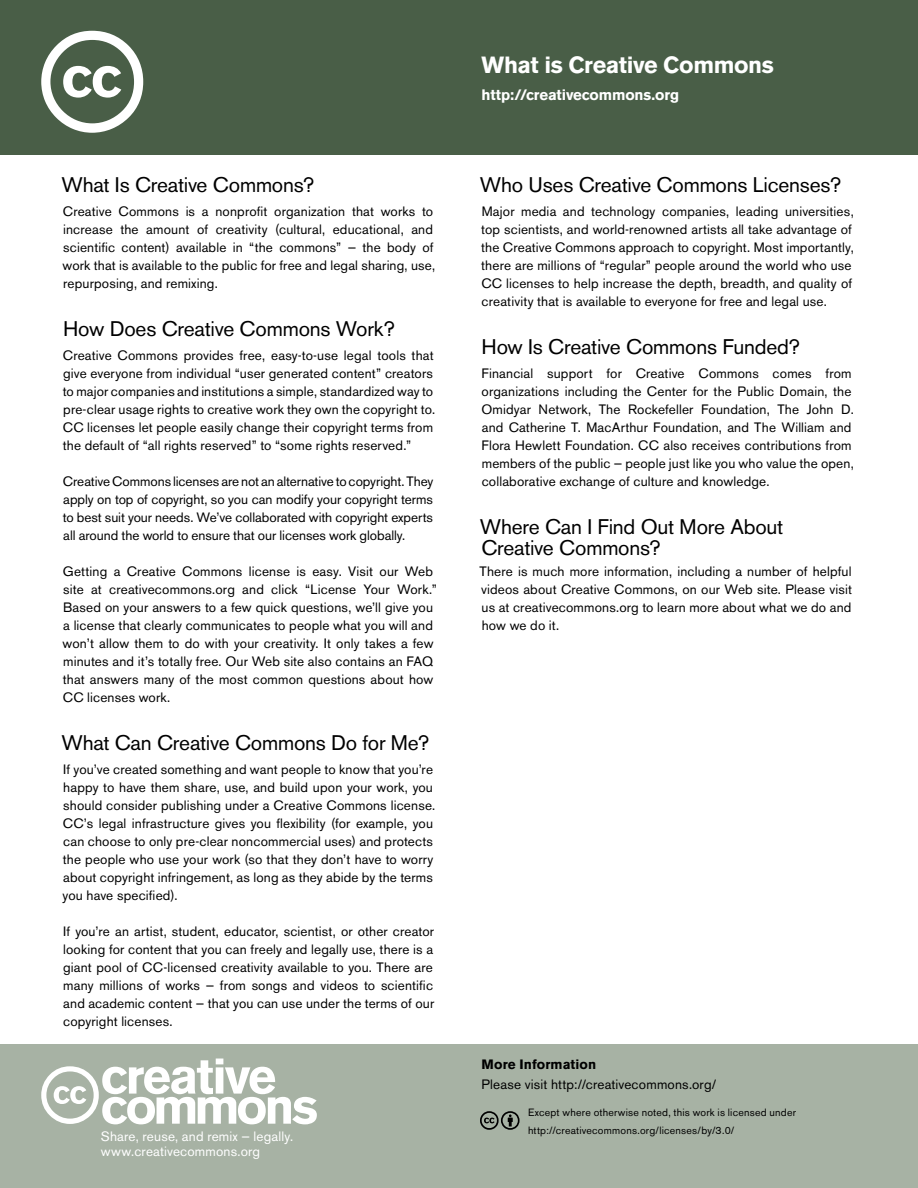
<style>
.page{position:relative;width:918px;height:1188px;background:#fff}
.page>*{position:absolute;margin:0;border:0;box-sizing:border-box;transform-origin:0 0}
.t1{font:700 23.25px "Akzidenz Grotesk BE";letter-spacing:-.02em;color:#fff}
.t2{font:21px/21px "Akzidenz Grotesk BE";letter-spacing:-.01em;color:#000}
.t3{font:700 15px "Akzidenz Grotesk BE";letter-spacing:-.01em;color:#fff}
.t4{font:13.5px/18px "Akzidenz Grotesk BE";letter-spacing:.01em;color:#000}
.t5{font:13.5px/14.2px "Akzidenz Grotesk BE";letter-spacing:.01em;color:#fff}
.t6{font:700 13.5px "Akzidenz Grotesk BE";letter-spacing:.01em;color:#000}
.t7{font:10.5px/18px "Akzidenz Grotesk BE";letter-spacing:.02em;color:#000}
</style>
<div class="page">
<div style="left:0;top:1044px;width:918px;height:144px;background:#a7b2a4"></div>
<svg style="left:41px;top:1059px;width:276px;height:65px"></svg>
<div style="left:0;top:1px;width:918px;height:154px;background:#495e47"></div>
<svg style="left:41px;top:31px;width:102px;height:102px"></svg>
<svg style="left:480px;top:1111px;width:40px;height:19px"></svg>
<h2 class="t2" style="left:61px;top:174px;width:255px">What Is Creative Commons?</h2>
<p class="t4" style="left:63px;top:202px;width:374px">Creative Commons is a nonprofit organization that works to increase the amount of creativity (cultural, educational, and scientific content) available in “the commons” — the body of work that is available to the public for free and legal sharing, use, repurposing, and remixing.</p>
<h2 class="t2" style="left:63px;top:318px;width:333px">How Does Creative Commons Work?</h2>
<p class="t4" style="left:63px;top:346px;width:374px">Creative Commons provides free, easy-to-use legal tools that give everyone from individual “user generated content” creators to major companies and institutions a simple, standardized way to pre-clear usage rights to creative work they own the copyright to.<br>CC licenses let people easily change their copyright terms from the default of “all rights reserved” to “some rights reserved.”</p>
<p class="t4" style="left:63px;top:472px;width:372px;text-align:justify">Creative Commons licenses are not an alternative to copyright. They apply on top of copyright, so you can modify your copyright terms to best suit your needs. We’ve collaborated with copyright experts all around the world to ensure that our licenses work globally.</p>
<p class="t4" style="left:63px;top:562px;width:376px">Getting a Creative Commons license is easy. Visit our Web site at creativecommons.org and click “License Your Work.” Based on your answers to a few quick questions, we’ll give you a license that clearly communicates to people what you will and won’t allow them to do with your creativity. It only takes a few minutes and it’s totally free. Our Web site also contains an FAQ that answers many of the most common questions about how CC licenses work.</p>
<h2 class="t2" style="left:61px;top:732px;width:369px">What Can Creative Commons Do for Me?</h2>
<p class="t4" style="left:63px;top:760px;width:374px">If you’ve created something and want people to know that you’re happy to have them share, use, and build upon your work, you should consider publishing under a Creative Commons license.<br>CC’s legal infrastructure gives you flexibility (for example, you can choose to only pre-clear noncommercial uses) and protects the people who use your work (so that they don’t have to worry about copyright infringement, as long as they abide by the terms you have specified).</p>
<p class="t4" style="left:63px;top:922px;width:373px;text-align:justify">If you’re an artist, student, educator, scientist, or other creator looking for content that you can freely and legally use, there is a giant pool of CC-licensed creativity available to you. There are many millions of works — from songs and videos to scientific and academic content — that you can use under the terms of our copyright licenses.</p>
<p class="t5" style="left:101px;top:1130px;width:194px">Share, reuse, and remix — legally. www.creativecommons.org</p>
<h1 class="t1" style="left:482px;top:51px;width:294px">What is Creative Commons</h1>
<p class="t3" style="left:482px;top:86px;width:199px">http://creativecommons.org</p>
<h2 class="t2" style="left:480px;top:174px;width:363px">Who Uses Creative Commons Licenses?</h2>
<p class="t4" style="left:481px;top:202px;width:374px">Major media and technology companies, leading universities, top scientists, and world-renowned artists all take advantage of the Creative Commons approach to copyright. Most importantly, there are millions of “regular” people around the world who use CC licenses to help increase the depth, breadth, and quality of creativity that is available to everyone for free and legal use.</p>
<h2 class="t2" style="left:482px;top:336px;width:320px">How Is Creative Commons Funded?</h2>
<p class="t4" style="left:481px;top:364px;width:374px">Financial support for Creative Commons comes from organizations including the Center for the Public Domain, the Omidyar Network, The Rockefeller Foundation, The John D. and Catherine T. MacArthur Foundation, and The William and Flora Hewlett Foundation. CC also receives contributions from members of the public — people just like you who value the open, collaborative exchange of culture and knowledge.</p>
<h2 class="t2" style="left:480px;top:516px;width:305px">Where Can I Find Out More About<br>Creative Commons?</h2>
<p class="t4" style="left:480px;top:562px;width:374px;text-align:justify">There is much more information, including a number of helpful videos about Creative Commons, on our Web site. Please visit us at creativecommons.org to learn more about what we do and how we do it.</p>
<p class="t6" style="left:482px;top:1057px;width:116px">More Information</p>
<p class="t4" style="left:482px;top:1076px;width:236px">Please visit http://creativecommons.org/</p>
<p class="t7" style="left:528px;top:1103px;width:270px">Except where otherwise noted, this work is licensed under http://creativecommons.org/licenses/by/3.0/</p>
</div>
